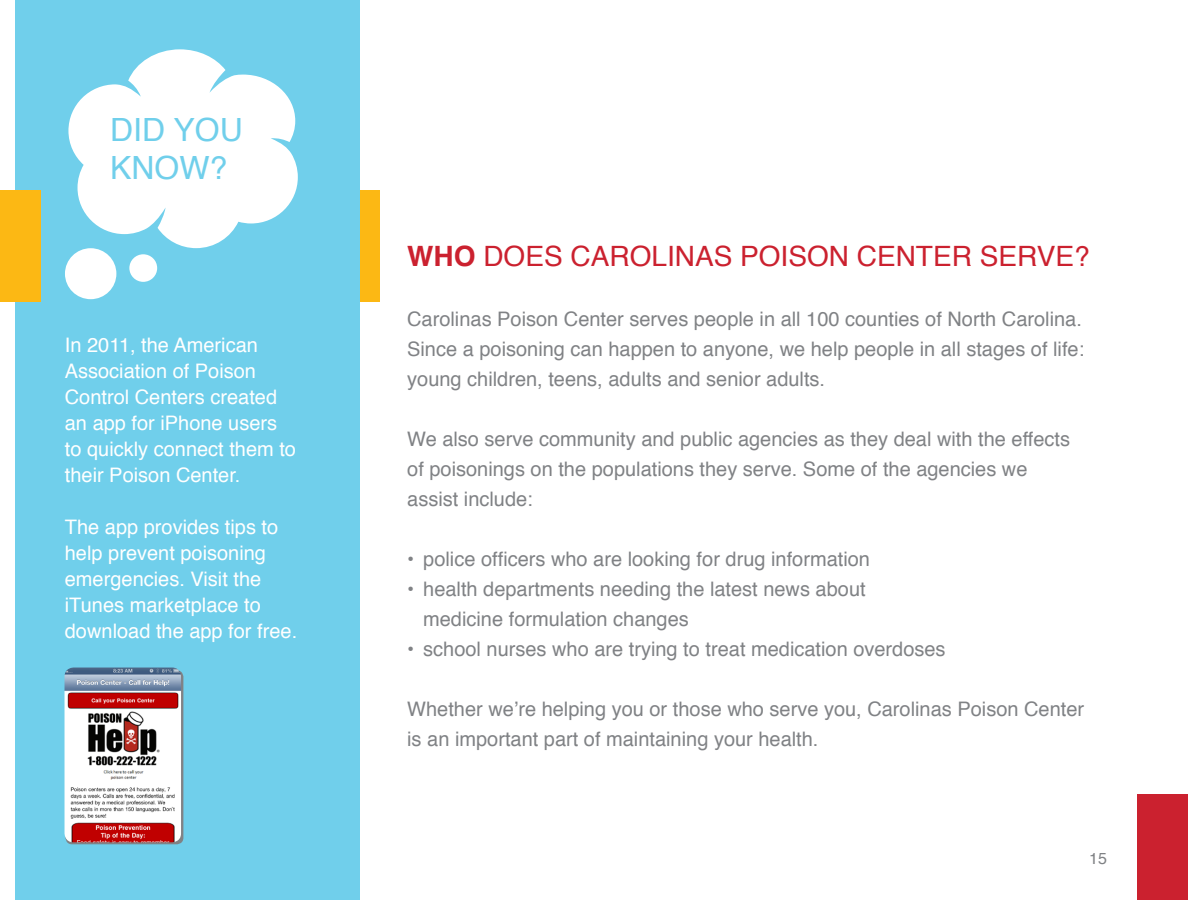
<style>
.page{position:relative;width:1188px;height:900px;background:#fff}
.page>*{position:absolute;margin:0;border:0;box-sizing:border-box;transform-origin:0 0}
.t1{font:32px "Helvetica";color:#70cfeb}
.t2{font:28px "Helvetica";color:#cb212f}
.t3{font:20px/30px "Helvetica";color:#808285}
.t4{font:20px/26px "Helvetica";color:#fff}
.t5{font:16px "Helvetica";color:#808285}
.s1{font-weight:700}
</style>
<div class="page">
<div style="left:0;top:190px;width:379px;height:112px;background:#fcb814"></div>
<div style="left:15px;top:0;width:345px;height:900px;background:#70cfeb"></div>
<div style="left:1138px;top:794px;width:50px;height:106px;background:#cb212f"></div>
<svg style="left:68px;top:49px;width:230px;height:199px;fill:#fff"></svg>
<div style="left:65px;top:248px;width:51px;height:51px;background:#fff;border-radius:50%"></div>
<div style="left:129px;top:254px;width:28px;height:28px;background:#fff;border-radius:50%"></div>
<div style="left:3px;top:190px;width:38px;height:112px;background:#fcb814"></div>
<svg style="left:65px;top:670px;width:118px;height:174px"></svg>
<img style="left:65px;top:668px;width:116px;height:174px">
<p class="t1" style="left:110px;top:105px;width:134px">DID YOU</p>
<p class="t1" style="left:110px;top:143px;width:119px">KNOW?</p>
<p class="t4" style="left:65px;top:332px;width:233px">In 2011, the American<br>Association of Poison<br>Control Centers created an app for iPhone users to quickly connect them to their Poison Center.</p>
<p class="t4" style="left:65px;top:514px;width:234px">The app provides tips to help prevent poisoning emergencies. Visit the iTunes marketplace to download the app for free.</p>
<p class="t2" style="left:407px;top:234px;width:684px"><span class="s1">WHO</span> DOES CAROLINAS POISON CENTER SERVE?</p>
<p class="t3" style="left:407px;top:304px;width:679px;text-align:justify">Carolinas Poison Center serves people in all 100 counties of North Carolina.<br>Since a poisoning can happen to anyone, we help people in all stages of life: young children, teens, adults and senior adults.</p>
<p class="t3" style="left:407px;top:424px;width:664px">We also serve community and public agencies as they deal with the effects of poisonings on the populations they serve. Some of the agencies we</p>
<p class="t3" style="left:407px;top:484px;width:127px">assist include:</p>
<p class="t3" style="left:407px;top:544px;width:464px">• police officers who are looking for drug information</p>
<p class="t3" style="left:407px;top:574px;width:460px">• health departments needing the latest news about</p>
<p class="t3" style="left:423px;top:604px;width:267px">medicine formulation changes</p>
<p class="t3" style="left:407px;top:634px;width:540px">• school nurses who are trying to treat medication overdoses</p>
<p class="t3" style="left:407px;top:694px;width:678px">Whether we’re helping you or those who serve you, Carolinas Poison Center is an important part of maintaining your health.</p>
<p class="t5" style="left:1089px;top:846px;width:19px">15</p>
</div>
